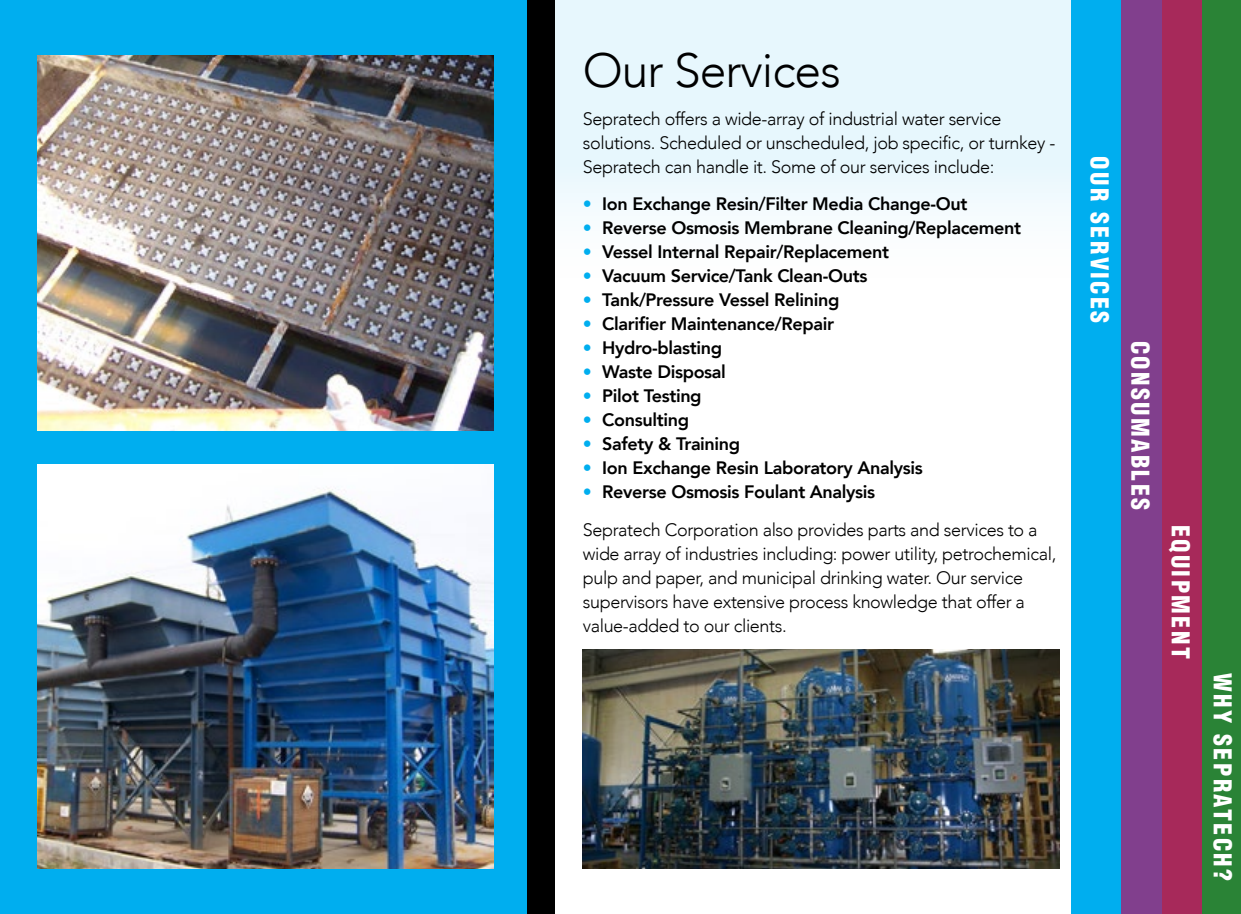
<style>
.page{position:relative;width:1241px;height:914px;background:#fff}
.page>*{position:absolute;margin:0;border:0;box-sizing:border-box;transform-origin:0 0}
.t1{font:300 48px "Avenir";letter-spacing:-.02em;color:#000}
.t2{font:900 condensed 24px "Helvetica";letter-spacing:.1em;color:#fff}
.t3{font:300 18px/24px "Avenir";letter-spacing:-.02em;color:#000}
.t4{font:800 18px "Avenir";letter-spacing:-.02em;color:#000}
.s1{color:#00aeef}
.s2{font-weight:800;color:#00aeef}
.s3{font-weight:800}
</style>
<div class="page">
<div style="left:541px;top:0;width:564px;height:307px;background:linear-gradient(to bottom,#e0f5fd,#fdfefe)"></div>
<div style="left:0;top:0;width:541px;height:914px;background:#00aeef"></div>
<img style="left:38px;top:56px;width:455px;height:375px">
<img style="left:38px;top:464px;width:455px;height:405px">
<img style="left:583px;top:649px;width:476px;height:220px">
<div style="left:1161px;top:0;width:41px;height:914px;background:#a7295a"></div>
<div style="left:1071px;top:0;width:49px;height:914px;background:#00aeef"></div>
<div style="left:1202px;top:0;width:39px;height:914px;background:#2a8336"></div>
<div style="left:1120px;top:0;width:41px;height:914px;background:#813f8d"></div>
<div style="left:527px;top:0;width:27px;height:914px;background:#000"></div>
<h1 class="t1" style="left:583px;top:42px;width:259px">Our Services</h1>
<p class="t3" style="left:583px;top:107px;width:474px">Sepratech offers a wide-array of industrial water service solutions. Scheduled or unscheduled, job specific, or turnkey -<br>Sepratech can handle it. Some of our services include:</p>
<p class="t4" style="left:583px;top:190px;width:386px"><span class="s1">•</span> Ion Exchange Resin/Filter Media Change-Out</p>
<p class="t4" style="left:583px;top:214px;width:440px"><span class="s1">•</span> Reverse Osmosis Membrane Cleaning/Replacement</p>
<p class="t4" style="left:583px;top:238px;width:308px"><span class="s1">•</span> Vessel Internal Repair/Replacement</p>
<p class="t4" style="left:583px;top:262px;width:286px"><span class="s1">•</span> Vacuum Service/Tank Clean-Outs</p>
<p class="t4" style="left:583px;top:286px;width:258px"><span class="s1">•</span> Tank/Pressure Vessel Relining</p>
<p class="t4" style="left:583px;top:310px;width:253px"><span class="s1">•</span> Clarifier Maintenance/Repair</p>
<p class="t4" style="left:583px;top:334px;width:141px"><span class="s1">•</span> Hydro-blasting</p>
<p class="t4" style="left:583px;top:358px;width:145px"><span class="s1">•</span> Waste Disposal</p>
<p class="t4" style="left:583px;top:382px;width:120px"><span class="s1">•</span> Pilot Testing</p>
<p class="t4" style="left:583px;top:406px;width:108px"><span class="s1">•</span> Consulting</p>
<p class="t4" style="left:583px;top:430px;width:159px"><span class="s1">•</span> Safety &amp; Training</p>
<p class="t4" style="left:583px;top:454px;width:341px"><span class="s1">•</span> Ion Exchange Resin Laboratory Analysis</p>
<p class="t3" style="left:583px;top:473px;width:456px;line-height:37.5px"><span class="s2">•</span> <span class="s3">Reverse Osmosis Foulant Analysis<br></span>Sepratech Corporation also provides parts and services to a</p>
<p class="t3" style="left:583px;top:542px;width:475px">wide array of industries including: power utility, petrochemical, pulp and paper, and municipal drinking water. Our service supervisors have extensive process knowledge that offer a value-added to our clients.</p>
<h2 class="t2" style="left:1114px;top:156px;width:169px;rotate:90deg">OUR SERVICES</h2>
<h2 class="t2" style="left:1155px;top:341px;width:171px;rotate:90deg">CONSUMABLES</h2>
<h2 class="t2" style="left:1195px;top:525px;width:135px;rotate:90deg">EQUIPMENT</h2>
<h2 class="t2" style="left:1237px;top:673px;width:209px;rotate:90deg">WHY SEPRATECH?</h2>
</div>
